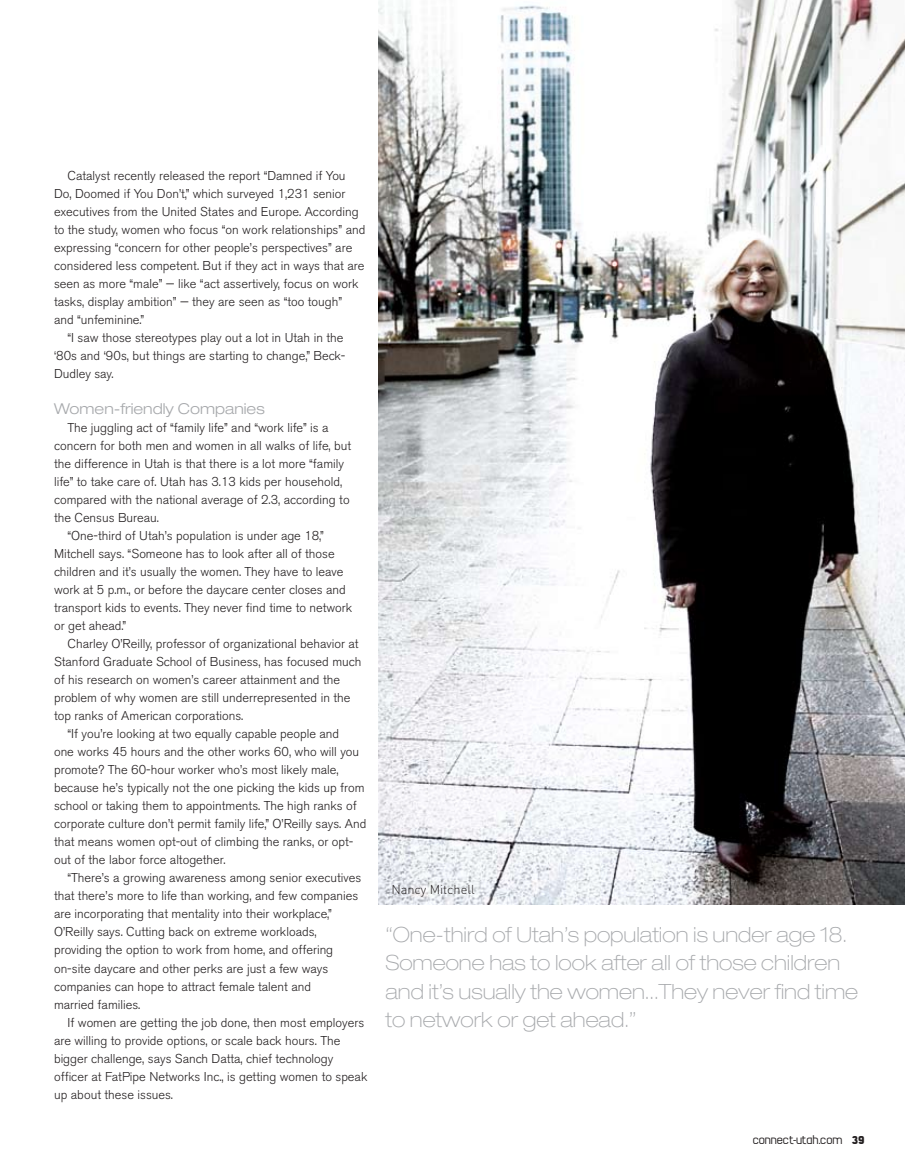
<style>
.page{position:relative;width:905px;height:1175px;background:#fff}
.page>*{position:absolute;margin:0;border:0;box-sizing:border-box;transform-origin:0 0}
.t1{font:100 expanded 21px/28.5px "Helvetica Neue";color:#a7a9ac}
.t2{font:300 expanded 15px "Helvetica Neue";color:#a7a9ac}
.t3{font:300 12.75px "Akzidenz Grotesk BE";color:#231f20}
.t4{font:300 12.75px "DIN";color:#231f20}
.t5{font:300 12px "Q Type Comp";color:#231f20}
.s1{font-weight:700}
</style>
<div class="page">
<img style="left:378px;top:0;width:526px;height:904px">
<p class="t3" style="left:68px;top:168px;width:279px">Catalyst recently released the report “Damned if You</p>
<p class="t3" style="left:54px;top:186px;width:293px">Do, Doomed if You Don’t,” which surveyed 1,231 senior</p>
<p class="t3" style="left:54px;top:204px;width:306px">executives from the United States and Europe. According</p>
<p class="t3" style="left:54px;top:222px;width:313px">to the study, women who focus “on work relationships” and</p>
<p class="t3" style="left:54px;top:240px;width:300px">expressing “concern for other people’s perspectives” are</p>
<p class="t3" style="left:54px;top:258px;width:312px">considered less competent. But if they act in ways that are</p>
<p class="t3" style="left:54px;top:276px;width:306px">seen as more “male” — like “act assertively, focus on work</p>
<p class="t3" style="left:54px;top:294px;width:289px">tasks, display ambition” — they are seen as “too tough”</p>
<p class="t3" style="left:54px;top:312px;width:92px">and “unfeminine.”</p>
<p class="t3" style="left:68px;top:330px;width:277px">“I saw those stereotypes play out a lot in Utah in the</p>
<p class="t3" style="left:54px;top:348px;width:293px">‘80s and ‘90s, but things are starting to change,” Beck-</p>
<p class="t3" style="left:54px;top:366px;width:61px">Dudley say.</p>
<p class="t2" style="left:54px;top:400px;width:212px">Women-friendly Companies</p>
<p class="t3" style="left:68px;top:420px;width:262px">The juggling act of “family life” and “work life” is a</p>
<p class="t3" style="left:54px;top:438px;width:299px">concern for both men and women in all walks of life, but</p>
<p class="t3" style="left:54px;top:456px;width:291px">the difference in Utah is that there is a lot more “family</p>
<p class="t3" style="left:54px;top:474px;width:290px">life” to take care of. Utah has 3.13 kids per household,</p>
<p class="t3" style="left:54px;top:492px;width:297px">compared with the national average of 2.3, according to</p>
<p class="t3" style="left:54px;top:510px;width:106px">the Census Bureau.</p>
<p class="t3" style="left:68px;top:528px;width:258px">“One-third of Utah’s population is under age 18,”</p>
<p class="t3" style="left:54px;top:546px;width:282px">Mitchell says. “Someone has to look after all of those</p>
<p class="t3" style="left:54px;top:564px;width:291px">children and it’s usually the women. They have to leave</p>
<p class="t3" style="left:54px;top:582px;width:293px">work at 5 p.m., or before the daycare center closes and</p>
<p class="t3" style="left:54px;top:600px;width:300px">transport kids to events. They never find time to network</p>
<p class="t3" style="left:54px;top:618px;width:74px">or get ahead.”</p>
<p class="t3" style="left:68px;top:636px;width:292px">Charley O’Reilly, professor of organizational behavior at</p>
<p class="t3" style="left:54px;top:654px;width:309px">Stanford Graduate School of Business, has focused much</p>
<p class="t3" style="left:54px;top:672px;width:287px">of his research on women’s career attainment and the</p>
<p class="t3" style="left:54px;top:690px;width:298px">problem of why women are still underrepresented in the</p>
<p class="t3" style="left:54px;top:708px;width:191px">top ranks of American corporations.</p>
<p class="t3" style="left:68px;top:726px;width:273px">“If you’re looking at two equally capable people and</p>
<p class="t3" style="left:54px;top:744px;width:307px">one works 45 hours and the other works 60, who will you</p>
<p class="t3" style="left:54px;top:762px;width:286px">promote? The 60-hour worker who’s most likely male,</p>
<p class="t3" style="left:54px;top:780px;width:312px">because he’s typically not the one picking the kids up from</p>
<p class="t3" style="left:54px;top:798px;width:304px">school or taking them to appointments. The high ranks of</p>
<p class="t3" style="left:54px;top:817px;width:314px">corporate culture don’t permit family life,” O’Reilly says. And</p>
<p class="t3" style="left:54px;top:835px;width:301px">that means women opt-out of climbing the ranks, or opt-</p>
<p class="t3" style="left:54px;top:853px;width:173px">out of the labor force altogether.</p>
<p class="t3" style="left:68px;top:871px;width:295px">“There’s a growing awareness among senior executives</p>
<p class="t3" style="left:54px;top:889px;width:306px">that there’s more to life than working, and few companies</p>
<p class="t3" style="left:54px;top:907px;width:279px">are incorporating that mentality into their workplace,”</p>
<p class="t3" style="left:54px;top:925px;width:264px">O’Reilly says. Cutting back on extreme workloads,</p>
<p class="t3" style="left:54px;top:943px;width:281px">providing the option to work from home, and offering</p>
<p class="t3" style="left:54px;top:961px;width:276px">on-site daycare and other perks are just a few ways</p>
<p class="t3" style="left:54px;top:979px;width:258px">companies can hope to attract female talent and</p>
<p class="t3" style="left:54px;top:997px;width:88px">married families.</p>
<p class="t3" style="left:68px;top:1015px;width:298px">If women are getting the job done, then most employers</p>
<p class="t3" style="left:54px;top:1033px;width:288px">are willing to provide options, or scale back hours. The</p>
<p class="t3" style="left:54px;top:1051px;width:281px">bigger challenge, says Sanch Datta, chief technology</p>
<p class="t3" style="left:54px;top:1069px;width:315px">officer at FatPipe Networks Inc., is getting women to speak</p>
<p class="t3" style="left:54px;top:1087px;width:121px">up about these issues.</p>
<p class="t4" style="left:391px;top:881px;width:85px">Nancy Mitchell</p>
<h1 class="t1" style="left:385px;top:919px;width:474px">“One-third of Utah’s population is under age 18.<br>Someone has to look after all of those children and it’s usually the women...They never find time to network or get ahead.”</h1>
<p class="t5" style="left:752px;top:1132px;width:113px">connect-utah.com <span class="s1">39</span></p>
</div>
